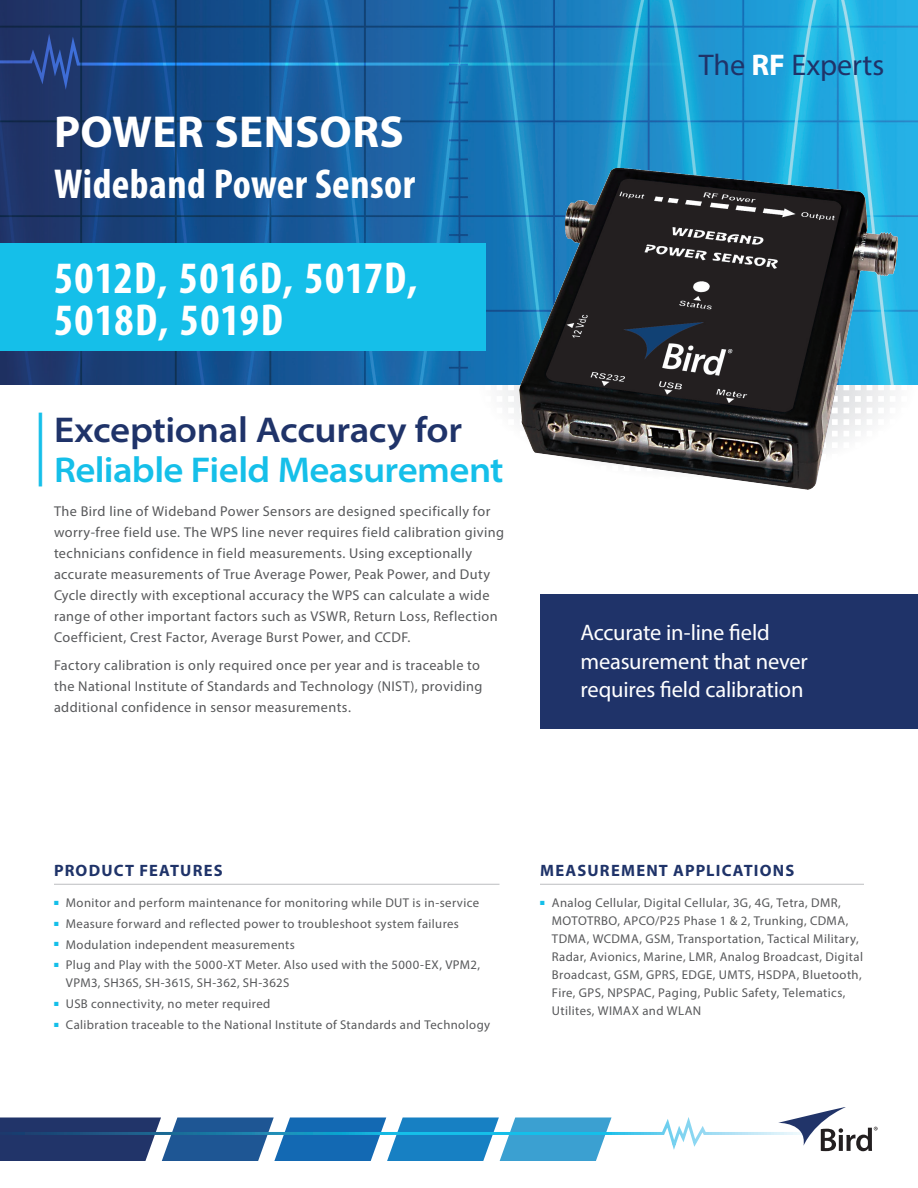
<style>
.page{position:relative;width:918px;height:1188px;background:#fff}
.page>*{position:absolute;margin:0;border:0;box-sizing:border-box;transform-origin:0 0}
.t1{font:600 semi-expanded 73.8px "Myriad Pro";color:#15bfe9;scale:.49 1}
.t2{font:700 condensed 45px/42px "Myriad Pro";letter-spacing:.02em;color:#fff}
.t3{font:700 45px "Myriad Pro";letter-spacing:.005em;color:#fff}
.t4{font:700 condensed 42px "Myriad Pro";letter-spacing:.01em;color:#fff}
.t5{font:600 semi-expanded 36px "Myriad Pro";letter-spacing:-.015em;color:#15bfe9}
.t6{font:600 semi-expanded 36px "Myriad Pro";letter-spacing:-.01em;color:#1f3369}
.t7{font:30px "Myriad Pro";color:#1f3369}
.t8{font:22.5px/28.5px "Myriad Pro";letter-spacing:-.01em;color:#fff}
.t9{font:700 16.5px "Myriad Pro";letter-spacing:.07em;color:#1f3369}
.t10{font:14.25px/21px "Myriad Pro";letter-spacing:.025em;color:#57585a}
.t11{font:12.75px/18px "Myriad Pro";letter-spacing:.03em;color:#57585a}
.s1{font-weight:700;color:#fff}
</style>
<div class="page">
<svg style="left:500px;top:385px;width:20px;height:17px"></svg>
<img style="left:0;top:0;width:918px;height:385px">
<svg style="left:0;top:34px;width:918px;height:56px;background:#1e76b2"></svg>
<svg style="left:0;top:1107px;width:878px;height:54px"></svg>
<hr style="left:54px;top:884px;width:446px;height:1px;background:#bcbdc0">
<hr style="left:540px;top:884px;width:324px;height:1px;background:#bcbdc0">
<div style="left:540px;top:594px;width:378px;height:135px;background:#1f3369"></div>
<img style="left:520px;top:169px;width:378px;height:321px">
<div style="left:0;top:243px;width:486px;height:108px;background:#15bfe9"></div>
<p class="t3" style="left:54px;top:103px;width:351px">POWER SENSORS</p>
<p class="t4" style="left:54px;top:157px;width:363px">Wideband Power Sensor</p>
<p class="t2" style="left:54px;top:256px;width:365px">5012D, 5016D, 5017D,<br>5018D, 5019D</p>
<p class="t1" style="left:35px;top:395px;width:22px">|</p>
<p class="t6" style="left:54px;top:406px;width:410px">Exceptional Accuracy for</p>
<p class="t5" style="left:54px;top:447px;width:451px">Reliable Field Measurement</p>
<p class="t10" style="left:54px;top:500px;width:452px">The Bird line of Wideband Power Sensors are designed specifically for worry-free field use. The WPS line never requires field calibration giving technicians confidence in field measurements. Using exceptionally accurate measurements of True Average Power, Peak Power, and Duty Cycle directly with exceptional accuracy the WPS can calculate a wide range of other important factors such as VSWR, Return Loss, Reflection Coefficient, Crest Factor, Average Burst Power, and CCDF.</p>
<p class="t10" style="left:54px;top:654px;width:430px">Factory calibration is only required once per year and is traceable to the National Institute of Standards and Technology (NIST), providing additional confidence in sensor measurements.</p>
<p class="t7" style="left:699px;top:47px;width:187px">The <span class="s1">RF</span> Experts</p>
<p class="t8" style="left:580px;top:618px;width:229px">Accurate in-line field measurement that never requires field calibration</p>
<p class="t9" style="left:54px;top:860px;width:170px">PRODUCT FEATURES</p>
<p class="t11" style="left:54px;top:894px;width:427px"><sup>■</sup> Monitor and perform maintenance for monitoring while DUT is in-service</p>
<p class="t11" style="left:54px;top:915px;width:407px"><sup>■</sup> Measure forward and reflected power to troubleshoot system failures</p>
<p class="t11" style="left:54px;top:935px;width:242px"><sup>■</sup> Modulation independent measurements</p>
<p class="t11" style="left:66px;top:956px;width:416px;text-indent:-12px"><sup>■</sup> Plug and Play with the 5000-XT Meter. Also used with the 5000-EX, VPM2,<br>VPM3, SH36S, SH-361S, SH-362, SH-362S</p>
<p class="t11" style="left:54px;top:995px;width:218px"><sup>■</sup> USB connectivity, no meter required</p>
<p class="t11" style="left:54px;top:1015px;width:438px"><sup>■</sup> Calibration traceable to the National Institute of Standards and Technology</p>
<p class="t9" style="left:540px;top:860px;width:256px">MEASUREMENT APPLICATIONS</p>
<p class="t11" style="left:552px;top:894px;width:313px;text-indent:-12px"><sup>■</sup> Analog Cellular, Digital Cellular, 3G, 4G, Tetra, DMR, MOTOTRBO, APCO/P25 Phase 1 &amp; 2, Trunking, CDMA, TDMA, WCDMA, GSM, Transportation, Tactical Military, Radar, Avionics, Marine, LMR, Analog Broadcast, Digital Broadcast, GSM, GPRS, EDGE, UMTS, HSDPA, Bluetooth, Fire, GPS, NPSPAC, Paging, Public Safety, Telematics, Utilites, WIMAX and WLAN</p>
</div>
